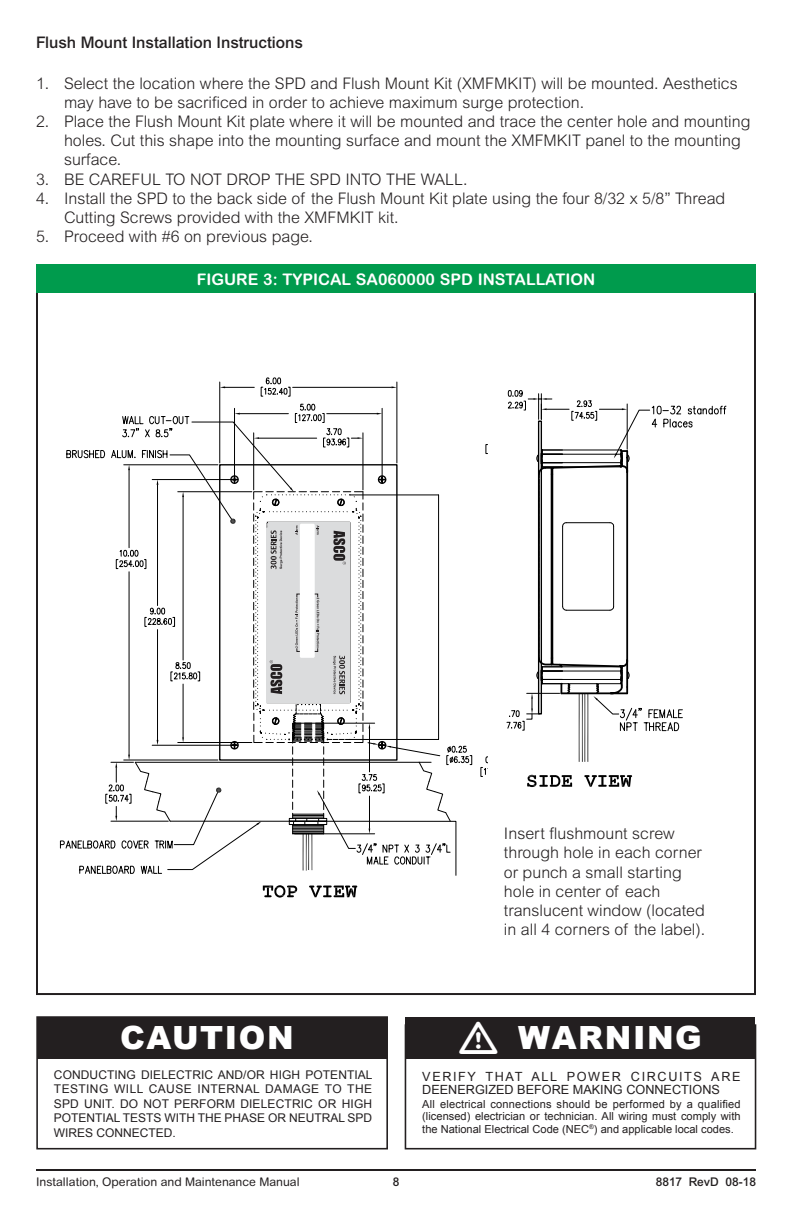
<style>
.page{position:relative;width:792px;height:1224px;background:#fff}
.page>*{position:absolute;margin:0;border:0;box-sizing:border-box;transform-origin:0 0}
.t1{font:900 32px "Arial";letter-spacing:.05em;color:#fff}
.t2{font:300 16px/19.2px "Arial MT Pro";color:#231f20}
.t3{font:700 16px "Arial Rounded MT Pro";color:#fff}
.t4{font:500 16px "Arial MT Pro";color:#231f20}
.t5{font:12.6px/12.6px "Arial";color:#231f20}
.t6{font:12px/14.4px "Arial";color:#231f20;text-align:justify}
.t7{font:12px "Arial Rounded MT Pro";color:#231f20}
.t8{font:500 12px "Arial MT Pro";color:#231f20}
.t9{font:11px/12.6px "Arial";color:#231f20;text-align:justify}
.s1{font-family:"Extra S Two";font-weight:400;font-size:41.4px}
</style>
<div class="page">
<hr style="left:36px;top:1169px;width:720px;height:2px;background:#231f20">
<div style="left:36px;top:264px;width:720px;height:29px;background:#009b4d"></div>
<svg style="left:527px;top:775px;width:45px;height:12px"></svg>
<svg style="left:584px;top:775px;width:48px;height:12px"></svg>
<svg style="left:506px;top:390px;width:221px;height:372px"></svg>
<hr style="left:219px;top:382px;width:1px;height:81px;background:#000">
<hr style="left:396px;top:382px;width:1px;height:81px;background:#000">
<hr style="left:293px;top:387px;width:99px;height:1px;background:#000">
<svg style="left:220px;top:386px;width:34px;height:2px"></svg>
<svg style="left:261px;top:377px;width:30px;height:20px"></svg>
<svg style="left:263px;top:885px;width:34px;height:13px"></svg>
<svg style="left:309px;top:886px;width:48px;height:11px"></svg>
<svg style="left:60px;top:403px;width:428px;height:473px"></svg>
<div style="left:405px;top:1024px;width:351px;height:125px;border:2px solid #231f20"></div>
<div style="left:405px;top:1017px;width:350px;height:42px;background:#231f20"></div>
<div style="left:36px;top:1016px;width:352px;height:133px;border:2px solid #231f20"></div>
<div style="left:37px;top:1017px;width:350px;height:42px;background:#231f20"></div>
<p class="t4" style="left:36px;top:33px;width:269px">Flush Mount Installation Instructions</p>
<p class="t2" style="left:64px;top:74px;width:675px;text-indent:-28px">1. Select the location where the SPD and Flush Mount Kit (XMFMKIT) will be mounted. Aesthetics may have to be sacrificed in order to achieve maximum surge protection.</p>
<p class="t2" style="left:64px;top:112px;width:688px;text-indent:-28px">2. Place the Flush Mount Kit plate where it will be mounted and trace the center hole and mounting holes. Cut this shape into the mounting surface and mount the XMFMKIT panel to the mounting surface.</p>
<p class="t2" style="left:36px;top:170px;width:433px">3. BE CAREFUL TO NOT DROP THE SPD INTO THE WALL.</p>
<p class="t2" style="left:64px;top:189px;width:663px;text-indent:-28px">4. Install the SPD to the back side of the Flush Mount Kit plate using the four 8/32 x 5/8” Thread<br>Cutting Screws provided with the XMFMKIT kit.</p>
<p class="t2" style="left:36px;top:227px;width:279px">5. Proceed with #6 on previous page.</p>
<p class="t3" style="left:197px;top:269px;width:400px">FIGURE 3: TYPICAL SA060000 SPD INSTALLATION</p>
<h1 class="t1" style="left:120px;top:1015px;width:175px">CAUTION</h1>
<p class="t6" style="left:54px;top:1068px;width:320px">CONDUCTING DIELECTRIC AND/OR HIGH POTENTIAL TESTING WILL CAUSE INTERNAL DAMAGE TO THE SPD UNIT. DO NOT PERFORM DIELECTRIC OR HIGH POTENTIAL TESTS WITH THE PHASE OR NEUTRAL SPD WIRES CONNECTED.</p>
<p class="t2" style="left:504px;top:824px;width:203px">Insert flushmount screw through hole in each corner or punch a small starting hole in center of each translucent window (located in all 4 corners of the label).</p>
<h1 class="t1" style="left:458px;top:1015px;width:245px"><span class="s1">V</span> WARNING</h1>
<p class="t5" style="left:422px;top:1071px;width:320px">VERIFY THAT ALL POWER CIRCUITS ARE<br>DEENERGIZED BEFORE MAKING CONNECTIONS</p>
<p class="t9" style="left:422px;top:1098px;width:320px">All electrical connections should be performed by a qualified (licensed) electrician or technician. All wiring must comply with the National Electrical Code (NEC<sup>®</sup>) and applicable local codes.</p>
<p class="t7" style="left:36px;top:1175px;width:265px">Installation, Operation and Maintenance Manual</p>
<p class="t8" style="left:393px;top:1175px;width:8px">8</p>
<p class="t8" style="left:656px;top:1175px;width:102px">8817 RevD 08-18</p>
</div>
